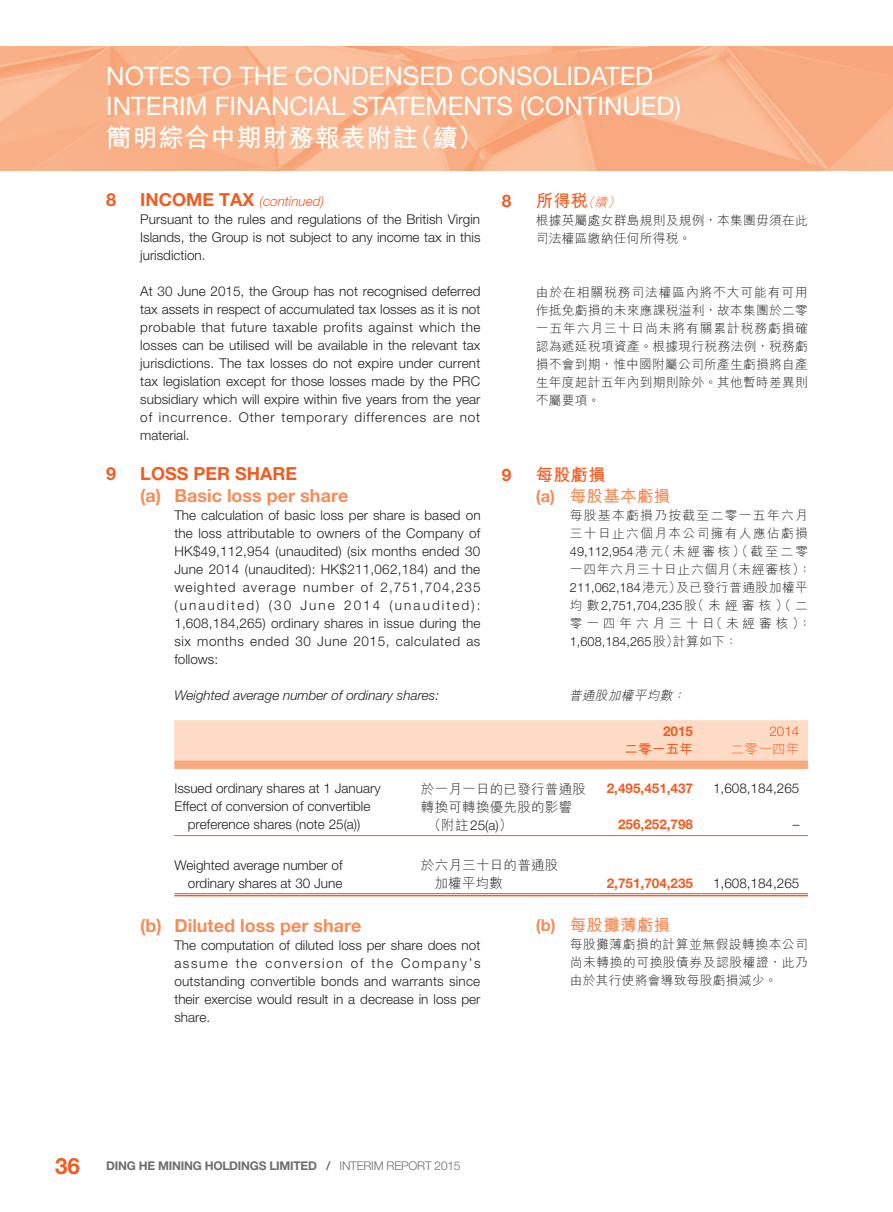
<style>
.page{position:relative;width:893px;height:1212px;background:#fff}
.page>*{position:absolute;margin:0;border:0;box-sizing:border-box;transform-origin:0 0}
.t1{font:25.5px/30px "Helvetica Neue LT Std";color:#fff}
.t2{font:700 25.5px "M Hei HK";letter-spacing:.02em;color:#fff}
.t3{font:700 18px "Helvetica Neue LT Std";color:#f68c58}
.t4{font:700 18px "Helvetica Neue LT Std";color:#f25b21}
.t5{font:700 17.25px "M Hei HK";letter-spacing:.02em;color:#f25b21}
.t6{font:700 17.25px "Helvetica Neue LT Std";color:#f25b21}
.t7{font:700 16.5px "M Hei HK";letter-spacing:.02em;color:#f68c58}
.t8{font:300 13.5px/18px "Helvetica Neue LT Std";color:#231f20;text-align:justify}
.t9{font:700 13.5px "Helvetica Neue LT Std";color:#f25b21}
.t10{font:italic 300 13.5px "Helvetica Neue LT Std";color:#231f20}
.t11{font:300 13.5px/18px "M Hei HK";letter-spacing:.02em;color:#231f20}
.t12{font:700 13.5px "M Hei HK";letter-spacing:.02em;color:#f25b21}
.t13{font:300 13.5px "M Hei HK";letter-spacing:.02em;color:#f25b21}
.t14{font:300 13.5px "Helvetica Neue LT Std";color:#f25b21}
.t15{font:300 12.75px/18px "M Hei HK";letter-spacing:.035em;color:#231f20;text-align:justify}
.t16{font:300 12.75px/18px "M Hei HK";letter-spacing:.105em;color:#231f20}
.t17{font:300 12.75px "Helvetica Neue LT Std";color:#231f20}
.t18{font:300 12.75px "M Hei HK";letter-spacing:.3em;color:#231f20}
.t19{font:italic 300 12.75px "M Hei HK";color:#231f20}
.t20{font:700 12px "Helvetica Neue LT Std";letter-spacing:-.02em;color:#6c6d70}
.s1{font-weight:700;font-size:18px;color:#f25b21}
.s2{font-style:italic;color:#f25b21}
.s3{font-weight:300;font-style:italic;font-size:12.75px}
.s4{font-family:"Helvetica Neue LT Std"}
.s5{font-family:"M Hei HK"}
.s6{font-size:22.5px;color:#f25b21}
.s7{font-weight:300}
</style>
<div class="page">
<img style="left:0;top:47px;width:893px;height:123px">
<svg style="left:174px;top:720px;width:634px;height:49px;background:#fcd2b9"></svg>
<hr style="left:174px;top:835px;width:247px;height:1px;background:#f25b21">
<hr style="left:421px;top:835px;width:174px;height:1px;background:#f25b21">
<hr style="left:595px;top:835px;width:107px;height:1px;background:#f25b21">
<hr style="left:702px;top:835px;width:106px;height:1px;background:#f25b21">
<hr style="left:174px;top:893px;width:247px;height:1px;background:#f25b21">
<hr style="left:174px;top:895px;width:247px;height:1px;background:#f25b21">
<hr style="left:421px;top:893px;width:174px;height:1px;background:#f25b21">
<hr style="left:421px;top:895px;width:174px;height:1px;background:#f25b21">
<hr style="left:595px;top:893px;width:107px;height:1px;background:#f25b21">
<hr style="left:595px;top:895px;width:107px;height:1px;background:#f25b21">
<hr style="left:702px;top:893px;width:106px;height:1px;background:#f25b21">
<hr style="left:702px;top:895px;width:106px;height:1px;background:#f25b21">
<h1 class="t1" style="left:106px;top:61px;width:576px">NOTES TO THE CONDENSED CONSOLIDATED<br>INTERIM FINANCIAL STATEMENTS (CONTINUED)</h1>
<h1 class="t2" style="left:106px;top:119px;width:379px">簡明綜合中期財務報表附註（續）</h1>
<h2 class="t4" style="left:106px;top:189px;width:12px">8</h2>
<p class="t8" style="left:140px;top:192px;width:342px;text-align:left"><span class="s1">INCOME TAX</span> <span class="s2">(continued)<br></span>Pursuant to the rules and regulations of the British Virgin Islands, the Group is not subject to any income tax in this jurisdiction.</p>
<p class="t8" style="left:140px;top:282px;width:342px">At 30 June 2015, the Group has not recognised deferred tax assets in respect of accumulated tax losses as it is not probable that future taxable profits against which the losses can be utilised will be available in the relevant tax jurisdictions. The tax losses do not expire under current tax legislation except for those losses made by the PRC subsidiary which will expire within five years from the year of incurrence. Other temporary differences are not material.</p>
<h2 class="t4" style="left:106px;top:462px;width:12px">9</h2>
<h2 class="t4" style="left:140px;top:462px;width:158px">LOSS PER SHARE</h2>
<h2 class="t3" style="left:140px;top:484px;width:209px">(a) Basic loss per share</h2>
<p class="t8" style="left:174px;top:506px;width:308px">The calculation of basic loss per share is based on the loss attributable to owners of the Company of HK$49,112,954 (unaudited) (six months ended 30<br>June 2014 (unaudited): HK$211,062,184) and the weighted average number of 2,751,704,235 (unaudited) (30 June 2014 (unaudited):<br>1,608,184,265) ordinary shares in issue during the six months ended 30 June 2015, calculated as follows:</p>
<p class="t10" style="left:174px;top:687px;width:266px">Weighted average number of ordinary shares:</p>
<p class="t6" style="left:502px;top:190px;width:11px">8</p>
<p class="t5" style="left:536px;top:188px;width:88px">所得稅<span class="s3">（續）</span></p>
<p class="t15" style="left:536px;top:211px;width:274px">根據英屬處女群島規則及規例，本集團毋須在此司法權區繳納任何所得稅。</p>
<p class="t15" style="left:536px;top:283px;width:274px">由於在相關稅務司法權區內將不大可能有可用作抵免虧損的未來應課稅溢利，故本集團於二零一五年六月三十日尚未將有關累計稅務虧損確認為遞延稅項資產。根據現行稅務法例，稅務虧損不會到期，惟中國附屬公司所產生虧損將自產生年度起計五年內到期則除外。其他暫時差異則不屬要項。</p>
<p class="t6" style="left:502px;top:464px;width:11px">9</p>
<p class="t5" style="left:536px;top:462px;width:72px">每股虧損</p>
<p class="t7" style="left:536px;top:484px;width:136px"><span class="s4">(a)</span> 每股基本虧損</p>
<p class="t16" style="left:570px;top:506px;width:243px">每股基本虧損乃按截至二零一五年六月三十日止六個月本公司擁有人應佔虧損<br><span class="s4">49,112,954</span>港元（未經審核）（截至二零一四年六月三十日止六個月（未經審核）：<br><span class="s4">211,062,184</span>港元）及已發行普通股加權平</p>
<p class="t17" style="left:570px;top:598px;width:240px"><span class="s5">均數</span>2,751,704,235<span class="s5">股（未經審核）（二</span></p>
<p class="t18" style="left:570px;top:617px;width:243px">零一四年六月三十日（未經審核）：</p>
<p class="t17" style="left:570px;top:634px;width:169px">1,608,184,265<span class="s5">股）計算如下：</span></p>
<p class="t19" style="left:569px;top:689px;width:121px">普通股加權平均數：</p>
<p class="t9" style="left:663px;top:723px;width:32px">2015</p>
<p class="t14" style="left:769px;top:723px;width:32px">2014</p>
<p class="t12" style="left:624px;top:740px;width:70px">二零一五年</p>
<p class="t13" style="left:731px;top:743px;width:70px">二零一四年</p>
<p class="t8" style="left:174px;top:779px;width:208px">Issued ordinary shares at 1 January</p>
<p class="t11" style="left:421px;top:779px;width:166px">於一月一日的已發行普通股</p>
<p class="t9" style="left:607px;top:780px;width:88px">2,495,451,437</p>
<p class="t8" style="left:713px;top:779px;width:88px">1,608,184,265</p>
<p class="t8" style="left:174px;top:797px;width:198px;text-align:center">Effect of conversion of convertible preference shares (note 25(a))</p>
<p class="t11" style="left:421px;top:797px;width:153px">轉換可轉換優先股的影響</p>
<p class="t8" style="left:428px;top:816px;width:86px"><span class="s5">（附註</span>25(a)<span class="s5">）</span></p>
<p class="t9" style="left:618px;top:816px;width:77px">256,252,798</p>
<p class="t8" style="left:793px;top:815px;width:8px">–</p>
<p class="t8" style="left:174px;top:855px;width:170px;text-align:right">Weighted average number of ordinary shares at 30 June</p>
<p class="t11" style="left:434px;top:856px;width:125px;text-indent:-14px">於六月三十日的普通股加權平均數</p>
<p class="t9" style="left:607px;top:874px;width:88px">2,751,704,235</p>
<p class="t8" style="left:713px;top:873px;width:88px">1,608,184,265</p>
<h2 class="t3" style="left:140px;top:914px;width:223px">(b) Diluted loss per share</h2>
<p class="t8" style="left:174px;top:935px;width:308px">The computation of diluted loss per share does not assume the conversion of the Company’s outstanding convertible bonds and warrants since their exercise would result in a decrease in loss per share.</p>
<p class="t20" style="left:55px;top:1159px;width:407px"><span class="s6">36</span> DING HE MINING HOLDINGS LIMITED / <span class="s7">INTERIM REPORT 2015</span></p>
<p class="t7" style="left:536px;top:912px;width:136px"><span class="s4">(b)</span> 每股攤薄虧損</p>
<p class="t15" style="left:570px;top:935px;width:240px">每股攤薄虧損的計算並無假設轉換本公司尚未轉換的可換股債券及認股權證，此乃由於其行使將會導致每股虧損減少。</p>
</div>
